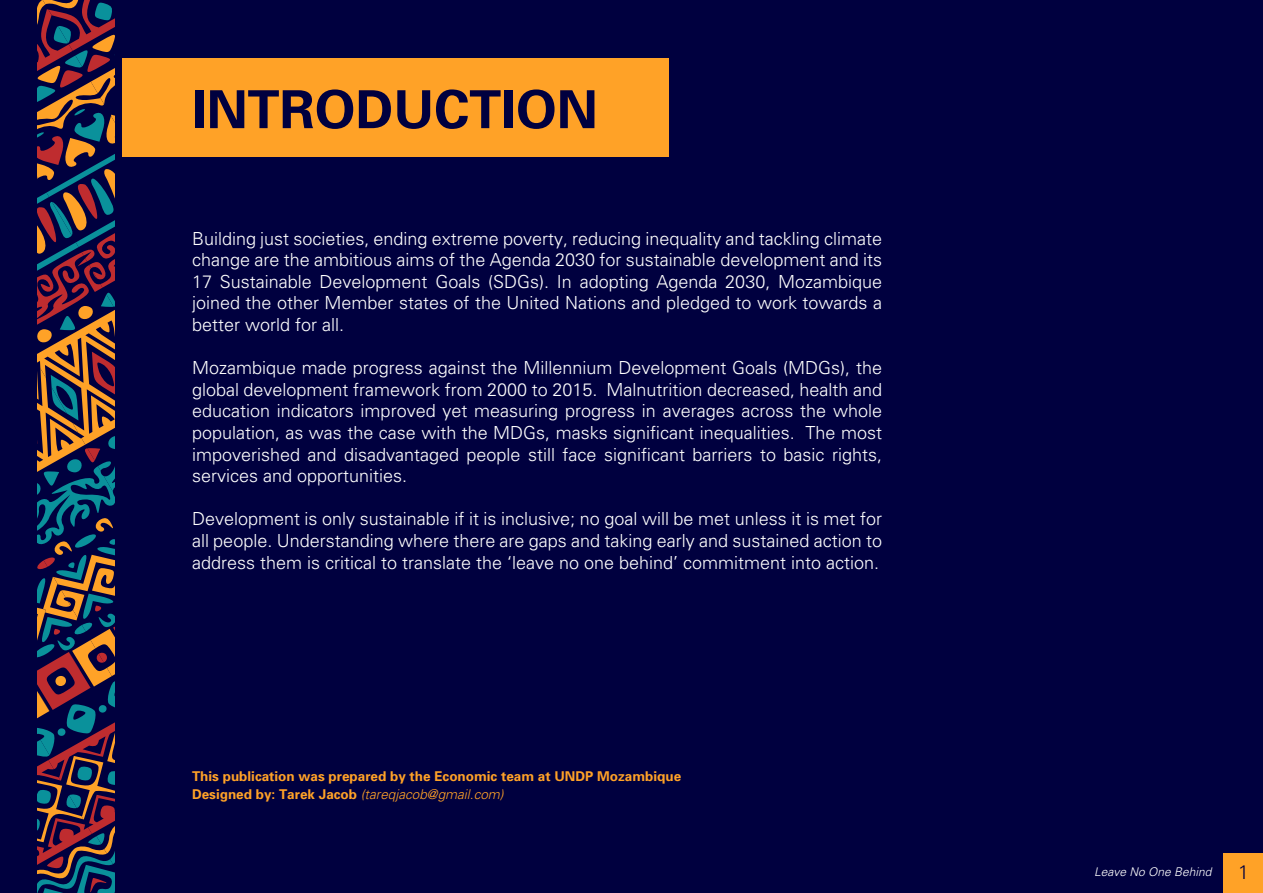
<style>
.page{position:relative;width:1263px;height:893px;background:#00003f}
.page>*{position:absolute;margin:0;border:0;box-sizing:border-box;transform-origin:0 0}
.t1{font:700 52.5px "Univers";color:#00003f}
.t2{font:300 19.65px "Univers";color:#00003f}
.t3{font:300 18px/21.6px "Univers";color:#fff;text-align:justify}
.t4{font:700 13.5px/18px "Univers";color:#ffa227}
.t5{font:italic 300 12px "Univers";color:#fff}
.s1{font-weight:300;font-style:italic}
</style>
<div class="page">
<div style="left:63px;top:58px;width:606px;height:98px;background:#ffa227"></div>
<div style="left:30px;top:0;width:91px;height:893px;background:#00003f"></div>
<svg style="left:37px;top:0;width:78px;height:893px"></svg>
<div style="left:1224px;top:854px;width:39px;height:39px;background:#ffa227"></div>
<h1 class="t1" style="left:192px;top:78px;width:407px">INTRODUCTION</h1>
<p class="t3" style="left:192px;top:227px;width:692px">Building just societies, ending extreme poverty, reducing inequality and tackling climate change are the ambitious aims of the Agenda 2030 for sustainable development and its 17 Sustainable Development Goals (SDGs). In adopting Agenda 2030, Mozambique joined the other Member states of the United Nations and pledged to work towards a better world for all.</p>
<p class="t3" style="left:192px;top:357px;width:692px">Mozambique made progress against the Millennium Development Goals (MDGs), the global development framework from 2000 to 2015. Malnutrition decreased, health and education indicators improved yet measuring progress in averages across the whole population, as was the case with the MDGs, masks significant inequalities. The most impoverished and disadvantaged people still face significant barriers to basic rights, services and opportunities.</p>
<p class="t3" style="left:192px;top:508px;width:692px">Development is only sustainable if it is inclusive; no goal will be met unless it is met for all people. Understanding where there are gaps and taking early and sustained action to address them is critical to translate the ‘leave no one behind’ commitment into action.</p>
<p class="t4" style="left:192px;top:768px;width:491px">This publication was prepared by the Economic team at UNDP Mozambique<br>Designed by: Tarek Jacob <span class="s1">(tareqjacob@gmail.com)</span></p>
<p class="t5" style="left:1094px;top:865px;width:119px">Leave No One Behind</p>
<p class="t2" style="left:1238px;top:861px;width:12px">1</p>
</div>
